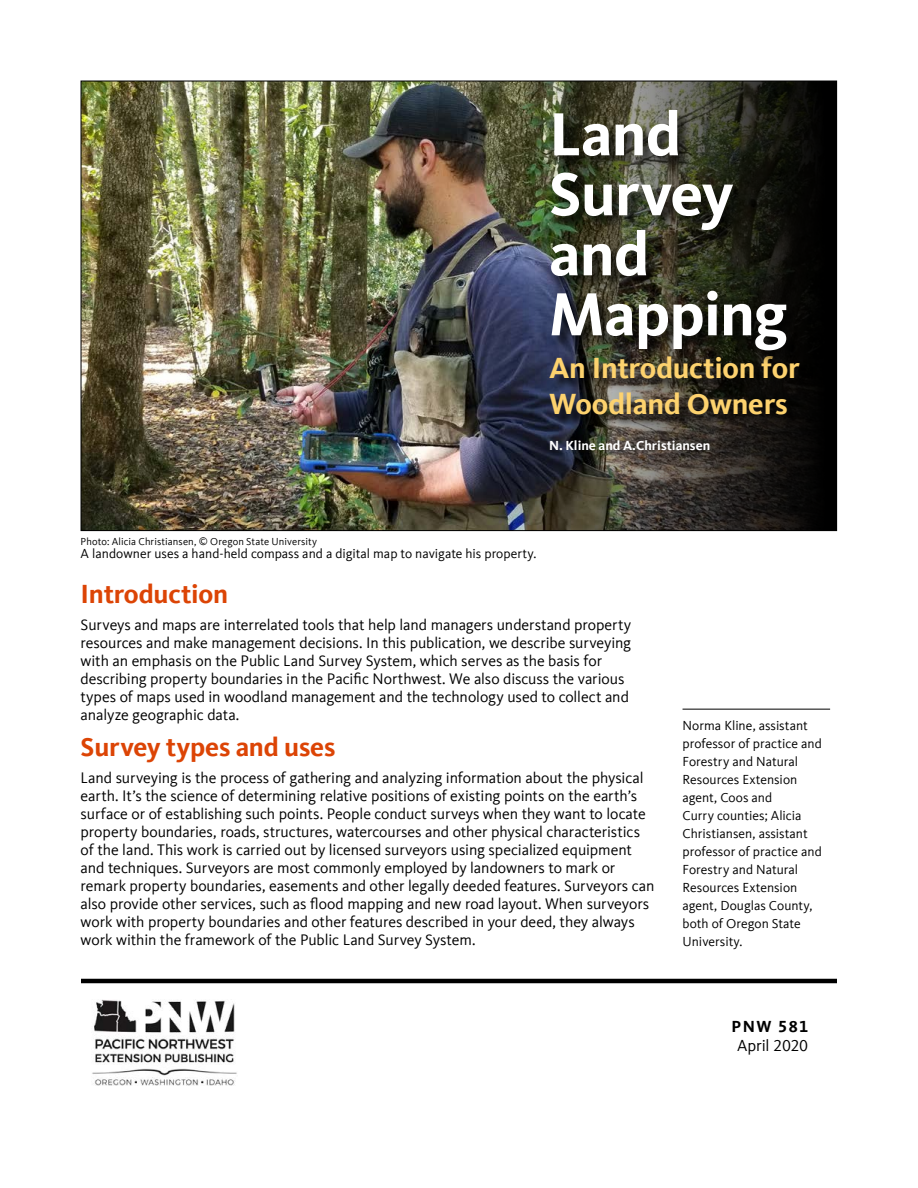
<style>
.page{position:relative;width:918px;height:1188px;background:#fff}
.page>*{position:absolute;margin:0;border:0;box-sizing:border-box;transform-origin:0 0}
.Title_EESC_white{font:700 63px/60px "Kievit Offc";letter-spacing:-.015em;color:#fff}
.Title_subtitle_white{font:700 30px/36px "Kievit Offc";letter-spacing:-.01em;color:#fdd26e}
.Subhead_18_orange{font:700 27px "Kievit Offc";letter-spacing:-.005em;color:#dc4405}
.Pub_number{font:16.5px "Kievit Offc";letter-spacing:-.015em;color:#000}
.Pub_number-2{font:700 16.5px "Kievit Offc";letter-spacing:.095em;color:#000}
.Body_Text1{font:15.75px/18px "Kievit Offc";letter-spacing:-.005em;color:#000}
.Author_affiliations{font:13.5px/18px "Kievit Offc";color:#000}
.Authors_white{font:700 13.5px "Kievit Offc";color:#fff}
.Credit{font:10.5px "Kievit Offc";letter-spacing:.005em;color:#000}
</style>
<div class="page">
<img style="left:92px;top:1000px;width:145px;height:86px">
<hr style="left:81px;top:979px;width:756px;height:4px;background:#000">
<img style="left:83px;top:83px;width:443px;height:446px">
<svg style="left:526px;top:81px;width:311px;height:450px;background:#2b2c27"></svg>
<div style="left:551px;top:357px;width:262px;height:70px;background:#000;opacity:.75"></div>
<div style="left:550px;top:110px;width:252px;height:256px;background:#000;opacity:.75"></div>
<hr style="left:683px;top:709px;width:147px;height:1px;background:#000">
<h3 class="Title_EESC_white" style="left:549px;top:104px;width:240px">Land<br>Survey and<br>Mapping</h3>
<p class="Title_subtitle_white" style="left:549px;top:350px;width:252px">An Introduction for<br>Woodland Owners</p>
<p class="Authors_white" style="left:549px;top:438px;width:163px">N. Kline and A.Christiansen</p>
<p class="Credit" style="left:81px;top:535px;width:238px">Photo: Alicia Christiansen, © Oregon State University</p>
<p class="Author_affiliations" style="left:81px;top:545px;width:457px">A landowner uses a hand-held compass and a digital map to navigate his property.</p>
<p class="Subhead_18_orange" style="left:81px;top:578px;width:149px">Introduction</p>
<p class="Body_Text1" style="left:81px;top:616px;width:552px">Surveys and maps are interrelated tools that help land managers understand property resources and make management decisions. In this publication, we describe surveying with an emphasis on the Public Land Survey System, which serves as the basis for describing property boundaries in the Pacific Northwest. We also discuss the various types of maps used in woodland management and the technology used to collect and analyze geographic data.</p>
<p class="Subhead_18_orange" style="left:81px;top:731px;width:256px">Survey types and uses</p>
<p class="Body_Text1" style="left:81px;top:769px;width:575px">Land surveying is the process of gathering and analyzing information about the physical earth. It’s the science of determining relative positions of existing points on the earth’s surface or of establishing such points. People conduct surveys when they want to locate property boundaries, roads, structures, watercourses and other physical characteristics of the land. This work is carried out by licensed surveyors using specialized equipment and techniques. Surveyors are most commonly employed by landowners to mark or remark property boundaries, easements and other legally deeded features. Surveyors can also provide other services, such as flood mapping and new road layout. When surveyors work with property boundaries and other features described in your deed, they always work within the framework of the Public Land Survey System.</p>
<p class="Author_affiliations" style="left:683px;top:716px;width:141px">Norma Kline, assistant professor of practice and<br>Forestry and Natural<br>Resources Extension agent, Coos and<br>Curry counties; Alicia<br>Christiansen, assistant professor of practice and<br>Forestry and Natural<br>Resources Extension agent, Douglas County, both of Oregon State<br>University.</p>
<p class="Pub_number-2" style="left:731px;top:1017px;width:78px">PNW 581</p>
<p class="Pub_number" style="left:737px;top:1037px;width:73px">April 2020</p>
</div>
